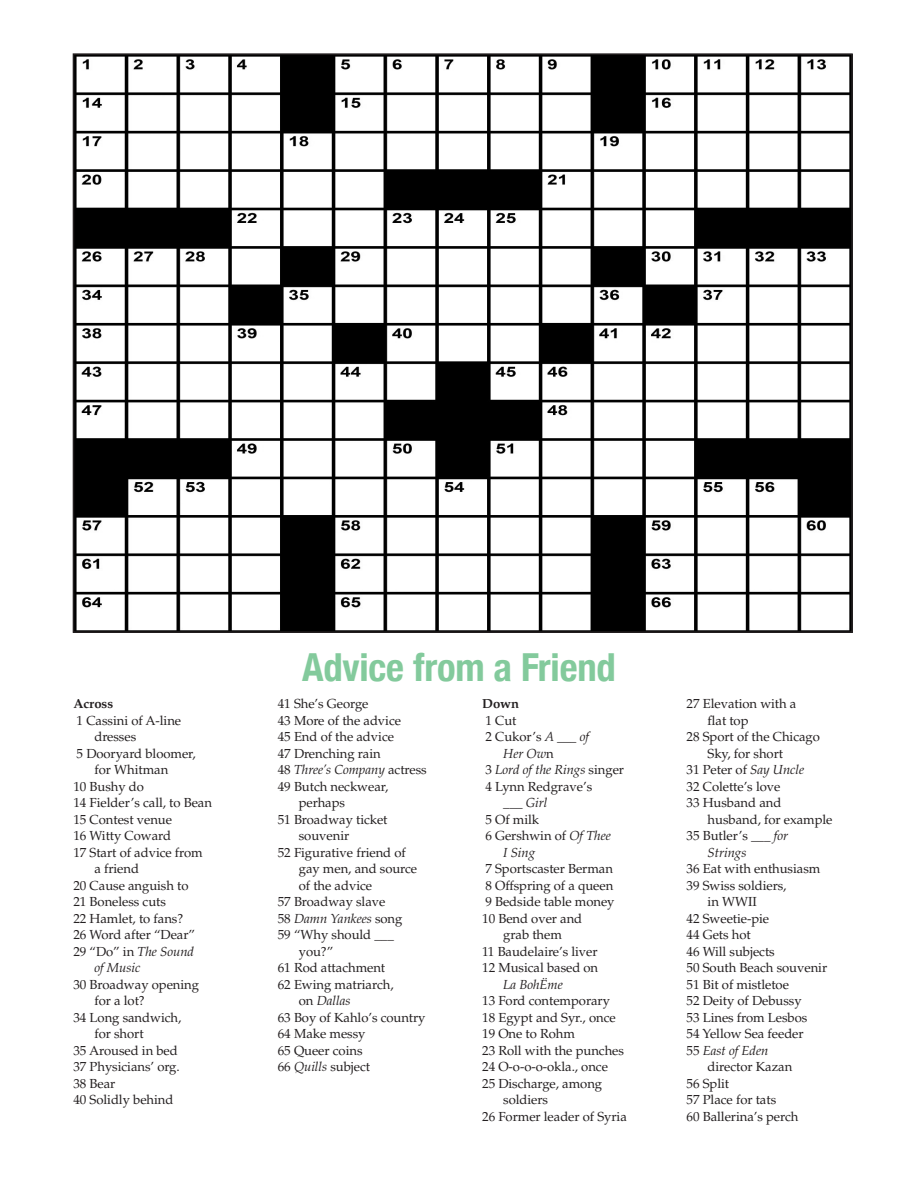
<style>
.page{position:relative;width:918px;height:1188px;background:#fff}
.page>*{position:absolute;margin:0;border:0;box-sizing:border-box;transform-origin:0 0}
.Body_Copy{font:700 condensed 38.7px "Helvetica Neue";letter-spacing:-.005em;color:#83ca9c}
.Body_Copy-2{font:13.05px "Palatino LT Std";letter-spacing:-.005em;color:#231f20}
.Body_Copy-3{font:italic 13.05px "Palatino LT Std";letter-spacing:-.005em;color:#231f20}
.Body_Copy-4{font:700 13.05px "Palatino LT Std";letter-spacing:-.005em;color:#231f20}
.s1{font-style:italic}
.s2{font-style:normal}
</style>
<div class="page">
<img style="left:76px;top:56px;width:774px;height:574px">
<p class="Body_Copy-4" style="left:73px;top:696px;width:41px">Across</p>
<p class="Body_Copy-2" style="left:77px;top:712px;width:106px">1 Cassini of A-line</p>
<p class="Body_Copy-2" style="left:94px;top:729px;width:43px">dresses</p>
<p class="Body_Copy-2" style="left:77px;top:745px;width:121px">5 Dooryard bloomer,</p>
<p class="Body_Copy-2" style="left:94px;top:762px;width:75px">for Whitman</p>
<p class="Body_Copy-2" style="left:73px;top:778px;width:72px">10 Bushy do</p>
<p class="Body_Copy-2" style="left:73px;top:795px;width:140px">14 Fielder’s call, to Bean</p>
<p class="Body_Copy-2" style="left:73px;top:811px;width:100px">15 Contest venue</p>
<p class="Body_Copy-2" style="left:73px;top:828px;width:99px">16 Witty Coward</p>
<p class="Body_Copy-2" style="left:73px;top:844px;width:131px">17 Start of advice from</p>
<p class="Body_Copy-2" style="left:94px;top:861px;width:46px">a friend</p>
<p class="Body_Copy-2" style="left:73px;top:877px;width:117px">20 Cause anguish to</p>
<p class="Body_Copy-2" style="left:73px;top:894px;width:94px">21 Boneless cuts</p>
<p class="Body_Copy-2" style="left:73px;top:910px;width:111px">22 Hamlet, to fans?</p>
<p class="Body_Copy-2" style="left:73px;top:927px;width:123px">26 Word after “Dear”</p>
<p class="Body_Copy-2" style="left:73px;top:943px;width:122px">29 “Do” in <span class="s1">The Sound</span></p>
<p class="Body_Copy-3" style="left:94px;top:960px;width:48px">of Music</p>
<p class="Body_Copy-2" style="left:73px;top:976px;width:127px">30 Broadway opening</p>
<p class="Body_Copy-2" style="left:94px;top:993px;width:52px">for a lot?</p>
<p class="Body_Copy-2" style="left:73px;top:1009px;width:109px">34 Long sandwich,</p>
<p class="Body_Copy-2" style="left:94px;top:1026px;width:51px">for short</p>
<p class="Body_Copy-2" style="left:73px;top:1042px;width:106px">35 Aroused in bed</p>
<p class="Body_Copy-2" style="left:73px;top:1059px;width:108px">37 Physicians’ org.</p>
<p class="Body_Copy-2" style="left:73px;top:1075px;width:44px">38 Bear</p>
<p class="Body_Copy-2" style="left:73px;top:1092px;width:102px">40 Solidly behind</p>
<p class="Body_Copy" style="left:302px;top:635px;width:315px">Advice from a Friend</p>
<p class="Body_Copy-2" style="left:278px;top:696px;width:92px">41 She’s George</p>
<p class="Body_Copy-2" style="left:278px;top:712px;width:125px">43 More of the advice</p>
<p class="Body_Copy-2" style="left:278px;top:729px;width:118px">45 End of the advice</p>
<p class="Body_Copy-2" style="left:278px;top:745px;width:104px">47 Drenching rain</p>
<p class="Body_Copy-3" style="left:278px;top:762px;width:150px"><span class="s2">48</span> Three’s Company <span class="s2">actress</span></p>
<p class="Body_Copy-2" style="left:278px;top:778px;width:112px">49 Butch neckwear,</p>
<p class="Body_Copy-2" style="left:299px;top:795px;width:48px">perhaps</p>
<p class="Body_Copy-2" style="left:278px;top:811px;width:111px">51 Broadway ticket</p>
<p class="Body_Copy-2" style="left:299px;top:828px;width:52px">souvenir</p>
<p class="Body_Copy-2" style="left:278px;top:844px;width:130px">52 Figurative friend of</p>
<p class="Body_Copy-2" style="left:299px;top:861px;width:120px">gay men, and source</p>
<p class="Body_Copy-2" style="left:299px;top:877px;width:75px">of the advice</p>
<p class="Body_Copy-2" style="left:278px;top:894px;width:109px">57 Broadway slave</p>
<p class="Body_Copy-3" style="left:278px;top:911px;width:126px"><span class="s2">58</span> Damn Yankees <span class="s2">song</span></p>
<p class="Body_Copy-2" style="left:278px;top:927px;width:118px">59 “Why should ___</p>
<p class="Body_Copy-2" style="left:299px;top:943px;width:36px">you?”</p>
<p class="Body_Copy-2" style="left:278px;top:960px;width:109px">61 Rod attachment</p>
<p class="Body_Copy-2" style="left:278px;top:976px;width:117px">62 Ewing matriarch,</p>
<p class="Body_Copy-3" style="left:299px;top:993px;width:53px"><span class="s2">on</span> Dallas</p>
<p class="Body_Copy-2" style="left:278px;top:1009px;width:149px">63 Boy of Kahlo’s country</p>
<p class="Body_Copy-2" style="left:278px;top:1026px;width:89px">64 Make messy</p>
<p class="Body_Copy-2" style="left:278px;top:1042px;width:86px">65 Queer coins</p>
<p class="Body_Copy-2" style="left:278px;top:1059px;width:94px">66 <span class="s1">Quills</span> subject</p>
<p class="Body_Copy-4" style="left:482px;top:696px;width:38px">Down</p>
<p class="Body_Copy-2" style="left:485px;top:712px;width:33px">1 Cut</p>
<p class="Body_Copy-2" style="left:485px;top:729px;width:105px">2 Cukor’s <span class="s1">A ___ of</span></p>
<p class="Body_Copy-3" style="left:503px;top:746px;width:52px">Her Ow<span class="s2">n</span></p>
<p class="Body_Copy-3" style="left:485px;top:762px;width:140px"><span class="s2">3</span> Lord of the Rings <span class="s2">singer</span></p>
<p class="Body_Copy-2" style="left:485px;top:778px;width:108px">4 Lynn Redgrave’s</p>
<p class="Body_Copy-3" style="left:503px;top:795px;width:46px">___ Girl</p>
<p class="Body_Copy-2" style="left:485px;top:811px;width:55px">5 Of milk</p>
<p class="Body_Copy-2" style="left:485px;top:828px;width:127px">6 Gershwin of <span class="s1">Of Thee</span></p>
<p class="Body_Copy-3" style="left:503px;top:845px;width:34px">I Sing</p>
<p class="Body_Copy-2" style="left:485px;top:861px;width:129px">7 Sportscaster Berman</p>
<p class="Body_Copy-2" style="left:485px;top:877px;width:129px">8 Offspring of a queen</p>
<p class="Body_Copy-2" style="left:485px;top:894px;width:131px">9 Bedside table money</p>
<p class="Body_Copy-2" style="left:482px;top:910px;width:102px">10 Bend over and</p>
<p class="Body_Copy-2" style="left:503px;top:927px;width:60px">grab them</p>
<p class="Body_Copy-2" style="left:482px;top:943px;width:117px">11 Baudelaire’s liver</p>
<p class="Body_Copy-2" style="left:482px;top:960px;width:118px">12 Musical based on</p>
<p class="Body_Copy-3" style="left:503px;top:977px;width:61px">La BohËme</p>
<p class="Body_Copy-2" style="left:482px;top:993px;width:129px">13 Ford contemporary</p>
<p class="Body_Copy-2" style="left:482px;top:1009px;width:135px">18 Egypt and Syr., once</p>
<p class="Body_Copy-2" style="left:482px;top:1026px;width:94px">19 One to Rohm</p>
<p class="Body_Copy-2" style="left:482px;top:1042px;width:143px">23 Roll with the punches</p>
<p class="Body_Copy-2" style="left:482px;top:1059px;width:127px">24 O-o-o-o-okla., once</p>
<p class="Body_Copy-2" style="left:482px;top:1075px;width:122px">25 Discharge, among</p>
<p class="Body_Copy-2" style="left:503px;top:1092px;width:46px">soldiers</p>
<p class="Body_Copy-2" style="left:482px;top:1108px;width:146px">26 Former leader of Syria</p>
<p class="Body_Copy-2" style="left:687px;top:696px;width:111px">27 Elevation with a</p>
<p class="Body_Copy-2" style="left:708px;top:712px;width:42px">flat top</p>
<p class="Body_Copy-2" style="left:687px;top:729px;width:135px">28 Sport of the Chicago</p>
<p class="Body_Copy-2" style="left:708px;top:745px;width:77px">Sky, for short</p>
<p class="Body_Copy-2" style="left:687px;top:762px;width:119px">31 Peter of <span class="s1">Say Uncle</span></p>
<p class="Body_Copy-2" style="left:687px;top:778px;width:95px">32 Colette’s love</p>
<p class="Body_Copy-2" style="left:687px;top:795px;width:96px">33 Husband and</p>
<p class="Body_Copy-2" style="left:708px;top:811px;width:126px">husband, for example</p>
<p class="Body_Copy-2" style="left:687px;top:828px;width:103px">35 Butler’s <span class="s1">___ for</span></p>
<p class="Body_Copy-3" style="left:708px;top:845px;width:40px">Strings</p>
<p class="Body_Copy-2" style="left:687px;top:861px;width:135px">36 Eat with enthusiasm</p>
<p class="Body_Copy-2" style="left:687px;top:877px;width:101px">39 Swiss soldiers,</p>
<p class="Body_Copy-2" style="left:708px;top:894px;width:51px">in WWII</p>
<p class="Body_Copy-2" style="left:687px;top:910px;width:84px">42 Sweetie-pie</p>
<p class="Body_Copy-2" style="left:687px;top:927px;width:66px">44 Gets hot</p>
<p class="Body_Copy-2" style="left:687px;top:943px;width:90px">46 Will subjects</p>
<p class="Body_Copy-2" style="left:687px;top:960px;width:142px">50 South Beach souvenir</p>
<p class="Body_Copy-2" style="left:687px;top:976px;width:104px">51 Bit of mistletoe</p>
<p class="Body_Copy-2" style="left:687px;top:993px;width:117px">52 Deity of Debussy</p>
<p class="Body_Copy-2" style="left:687px;top:1009px;width:122px">53 Lines from Lesbos</p>
<p class="Body_Copy-2" style="left:687px;top:1026px;width:119px">54 Yellow Sea feeder</p>
<p class="Body_Copy-3" style="left:687px;top:1043px;width:83px"><span class="s2">55</span> East of Eden</p>
<p class="Body_Copy-2" style="left:708px;top:1059px;width:86px">director Kazan</p>
<p class="Body_Copy-2" style="left:687px;top:1075px;width:44px">56 Split</p>
<p class="Body_Copy-2" style="left:687px;top:1092px;width:91px">57 Place for tats</p>
<p class="Body_Copy-2" style="left:687px;top:1108px;width:113px">60 Ballerina’s perch</p>
</div>
